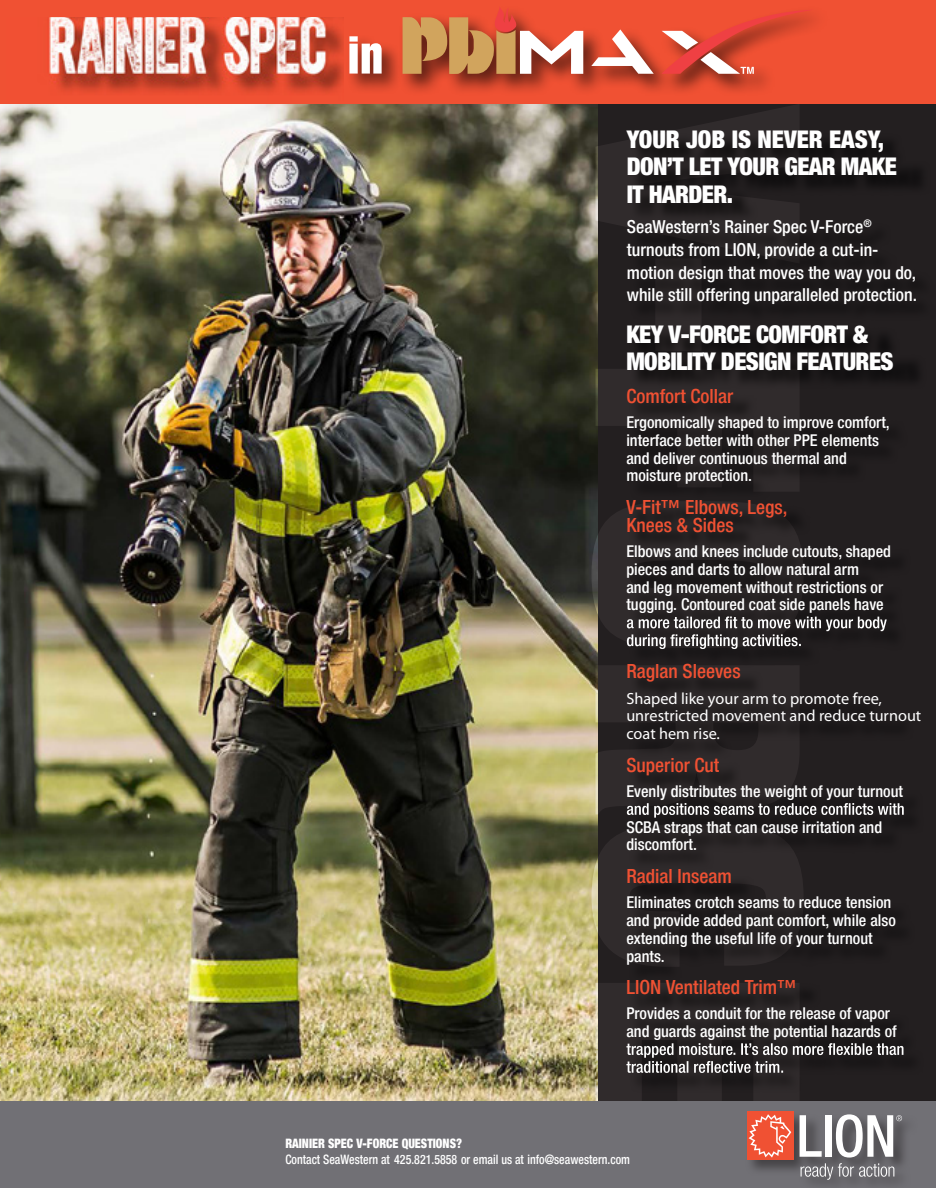
<style>
.page{position:relative;width:936px;height:1188px;background:#fff}
.page>*{position:absolute;margin:0;border:0;box-sizing:border-box;transform-origin:0 0}
.t1{font:52.4px "Helv Comp";color:#fff}
.t2{font:24.4px/27.6px "Helv N Blk";letter-spacing:-.025em;color:#fff}
.t3{font:19.4px/17.8px "Helv Md Cn";color:#f05133}
.t4{font:17.8px/22.8px "Helv Md Cn";color:#fff}
.t5{font:16.2px/17.8px "Helv Md Cn";color:#fff}
.t6{font:500 condensed 16.2px/17.8px "Helvetica Neue LT Std";color:#fff}
.t7{font:13px "Helv Md Cn";color:#fff;scale:.92 1}
.t8{font:13px "Helv N Blk";color:#fff;scale:.92 1}
</style>
<div class="page">
<img style="left:0;top:104px;width:592px;height:997px">
<div style="left:598px;top:0;width:338px;height:1115px;background:#231f20"></div>
<svg style="left:592px;top:104px;width:207px;height:997px;fill:#302b2c"></svg>
<div style="left:0;top:1101px;width:936px;height:87px;background:#717075"></div>
<svg style="left:747px;top:1111px;width:159px;height:73px"></svg>
<div style="left:747px;top:1112px;width:46px;height:48px;background:#f05133"></div>
<svg style="left:749px;top:1114px;width:42px;height:44px"></svg>
<svg style="left:800px;top:1114px;width:102px;height:66px"></svg>
<div style="left:0;top:0;width:936px;height:104px;background:#f05133"></div>
<div style="left:629px;top:327px;width:298px;height:766px;background:#231f20"></div>
<svg style="left:627px;top:616px;width:260px;height:33px"></svg>
<svg style="left:627px;top:803px;width:277px;height:15px"></svg>
<svg style="left:626px;top:1043px;width:277px;height:30px"></svg>
<div style="left:630px;top:133px;width:305px;height:191px;background:#231f20"></div>
<img style="left:49px;top:17px;width:295px;height:76px">
<div style="left:398px;top:4px;width:434px;height:92px;background:#000;opacity:.6"></div>
<svg style="left:591px;top:29px;width:63px;height:45px"></svg>
<svg style="left:403px;top:6px;width:180px;height:68px"></svg>
<svg style="left:661px;top:9px;width:153px;height:65px"></svg>
<div style="left:346px;top:34px;width:56px;height:60px;background:#000;opacity:.6"></div>
<h1 class="t1" style="left:348px;top:22px;width:36px">in</h1>
<h2 class="t2" style="left:627px;top:125px;width:272px">YOUR JOB IS NEVER EASY,<br>DON’T LET YOUR GEAR MAKE<br>IT HARDER.</h2>
<p class="t4" style="left:627px;top:215px;width:292px">SeaWestern’s Rainer Spec V-Force<sup>® </sup>turnouts from LION, provide a cut-in&shy;motion design that moves the way you do, while still offering unparalleled protection.</p>
<h2 class="t2" style="left:626px;top:320px;width:269px">KEY V-FORCE COMFORT &amp;<br>MOBILITY DESIGN FEATURES</h2>
<p class="t3" style="left:626px;top:387px;width:109px">Comfort Collar</p>
<p class="t5" style="left:626px;top:413px;width:265px">Ergonomically shaped to improve comfort, interface better with other PPE elements and deliver continuous thermal and moisture protection.</p>
<p class="t3" style="left:626px;top:498px;width:163px">V-Fit™ Elbows, Legs,<br>Knees &amp; Sides</p>
<p class="t5" style="left:626px;top:542px;width:266px">Elbows and knees include cutouts, shaped pieces and darts to allow natural arm<br>and leg movement without restrictions or tugging. Contoured coat side panels have</p>
<p class="t3" style="left:626px;top:662px;width:116px">Raglan Sleeves</p>
<p class="t6" style="left:626px;top:689px;width:296px">Shaped like your arm to promote free, unrestricted movement and reduce turnout coat hem rise.</p>
<p class="t3" style="left:626px;top:756px;width:94px">Superior Cut</p>
<p class="t5" style="left:626px;top:782px;width:278px">Evenly distributes the weight of your turnout</p>
<p class="t5" style="left:626px;top:818px;width:257px">SCBA straps that can cause irritation and discomfort.</p>
<p class="t3" style="left:626px;top:867px;width:107px">Radial Inseam</p>
<p class="t5" style="left:626px;top:893px;width:271px">Eliminates crotch seams to reduce tension and provide added pant comfort, while also extending the useful life of your turnout pants.</p>
<p class="t3" style="left:626px;top:978px;width:172px">LION Ventilated Trim™</p>
<p class="t5" style="left:626px;top:1004px;width:272px">Provides a conduit for the release of vapor and guards against the potential hazards of</p>
<p class="t8" style="left:285px;top:1136px;width:194px">RAINIER SPEC V-FORCE QUESTIONS?</p>
<p class="t7" style="left:285px;top:1152px;width:376px">Contact SeaWestern at 425.821.5858 or email us at info@seawestern.com</p>
</div>
